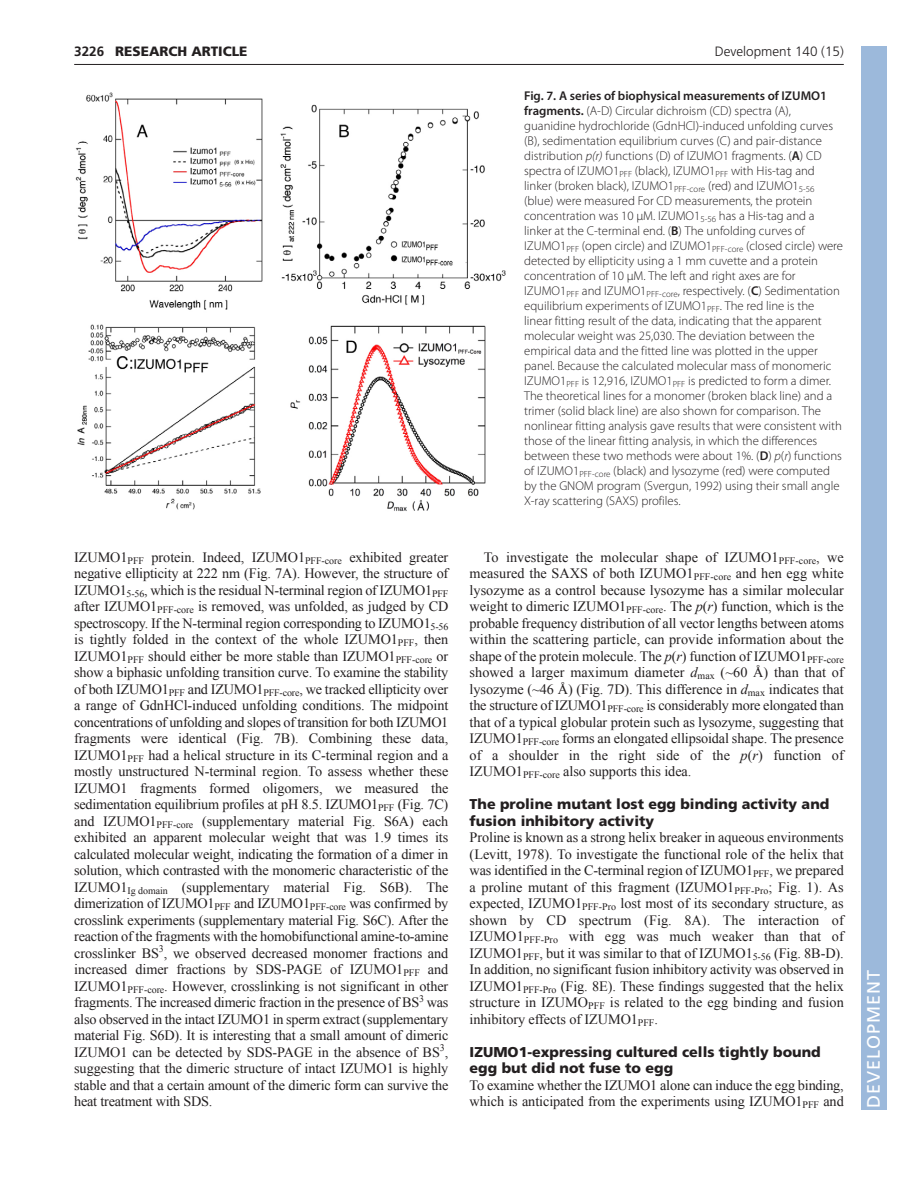
<style>
.page{position:relative;width:918px;height:1188px;background:#fff}
.page>*{position:absolute;margin:0;border:0;box-sizing:border-box;transform-origin:0 0}
.t1{font:18px "Frutiger LT Std";letter-spacing:.055em;color:#fff}
.t2{font:14.25px/16.5px "Times New Roman";letter-spacing:-.005em;color:#231f20;text-align:justify}
.t3{font:900 14.25px/16.5px "Frutiger LT Std";color:#231f20}
.t4{font:300 13.5px "Frutiger";color:#231f20}
.t5{font:900 13.5px "Frutiger LT Std";color:#231f20}
.t6{font:700 13.5px "Frutiger LT Std";color:#231f20}
.t7{font:300 12.75px/15px "Myriad Pro";color:#231f20}
.s1{font-weight:600}
.s2{font-style:italic}
</style>
<div class="page">
<hr style="left:74px;top:64px;width:770px;height:1px;background:#231f20">
<img style="left:75px;top:92px;width:431px;height:419px">
<div style="left:861px;top:46px;width:25px;height:1064px;background:#9cb9db"></div>
<p class="t6" style="left:74px;top:46px;width:32px">3226</p>
<p class="t5" style="left:115px;top:46px;width:134px">RESEARCH ARTICLE</p>
<p class="t4" style="left:715px;top:46px;width:131px">Development 140 (15)</p>
<p class="t7" style="left:524px;top:89px;width:320px"><span class="s1">Fig. 7. A series of biophysical measurements of IZUMO1 fragments.</span> (A-D) Circular dichroism (CD) spectra (A), guanidine hydrochloride (GdnHCl)-induced unfolding curves (B), sedimentation equilibrium curves (C) and pair-distance distribution <span class="s2">p(r)</span> functions (D) of IZUMO1 fragments. (<span class="s1">A</span>) CD spectra of IZUMO1<sub>PFF</sub> (black), IZUMO1<sub>PFF</sub> with His-tag and linker (broken black), IZUMO1<sub>PFF-core</sub> (red) and IZUMO1<sub>5-56 </sub>(blue) were measured For CD measurements, the protein concentration was 10 μM. IZUMO1<sub>5-56</sub> has a His-tag and a linker at the C-terminal end. (<span class="s1">B</span>) The unfolding curves of IZUMO1<sub>PFF</sub> (open circle) and IZUMO1<sub>PFF-core</sub> (closed circle) were detected by ellipticity using a 1 mm cuvette and a protein concentration of 10 μM. The left and right axes are for IZUMO1<sub>PFF</sub> and IZUMO1<sub>PFF-core</sub>, respectively. (<span class="s1">C</span>) Sedimentation equilibrium experiments of IZUMO1<sub>PFF</sub>. The red line is the linear fitting result of the data, indicating that the apparent molecular weight was 25,030. The deviation between the empirical data and the fitted line was plotted in the upper panel. Because the calculated molecular mass of monomeric IZUMO1<sub>PFF</sub> is 12,916, IZUMO1<sub>PFF</sub> is predicted to form a dimer.<br>The theoretical lines for a monomer (broken black line) and a trimer (solid black line) are also shown for comparison. The nonlinear fitting analysis gave results that were consistent with those of the linear fitting analysis, in which the differences between these two methods were about 1%. (<span class="s1">D</span>) <span class="s2">p</span>(<span class="s2">r</span>) functions of IZUMO1<sub>PFF-core</sub> (black) and lysozyme (red) were computed by the GNOM program (Svergun, 1992) using their small angle X-ray scattering (SAXS) profiles.</p>
<p class="t2" style="left:74px;top:549px;width:376px">IZUMO1<sub>PFF</sub> protein. Indeed, IZUMO1<sub>PFF-core</sub> exhibited greater negative ellipticity at 222 nm (Fig. 7A). However, the structure of IZUMO1<sub>5-56</sub>, which is the residual N-terminal region of IZUMO1<sub>PFF </sub>after IZUMO1<sub>PFF-core</sub> is removed, was unfolded, as judged by CD spectroscopy. If the N-terminal region corresponding to IZUMO1<sub>5-56 </sub>is tightly folded in the context of the whole IZUMO1<sub>PFF</sub>, then IZUMO1<sub>PFF</sub> should either be more stable than IZUMO1<sub>PFF-core</sub> or show a biphasic unfolding transition curve. To examine the stability of both IZUMO1<sub>PFF</sub> and IZUMO1<sub>PFF-core</sub>, we tracked ellipticity over a range of GdnHCl-induced unfolding conditions. The midpoint concentrations of unfolding and slopes of transition for both IZUMO1 fragments were identical (Fig. 7B). Combining these data, IZUMO1<sub>PFF</sub> had a helical structure in its C-terminal region and a mostly unstructured N-terminal region. To assess whether these IZUMO1 fragments formed oligomers, we measured the sedimentation equilibrium profiles at pH 8.5. IZUMO1<sub>PFF</sub> (Fig. 7C) and IZUMO1<sub>PFF-core</sub> (supplementary material Fig. S6A) each exhibited an apparent molecular weight that was 1.9 times its calculated molecular weight, indicating the formation of a dimer in solution, which contrasted with the monomeric characteristic of the IZUMO1<sub>Ig</sub> <sub>domain</sub> (supplementary material Fig. S6B). The dimerization of IZUMO1<sub>PFF</sub> and IZUMO1<sub>PFF-core</sub> was confirmed by crosslink experiments (supplementary material Fig. S6C). After the reaction of the fragments with the homobifunctional amine-to-amine crosslinker BS<sup>3</sup>, we observed decreased monomer fractions and increased dimer fractions by SDS-PAGE of IZUMO1<sub>PFF</sub> and IZUMO1<sub>PFF-core</sub>. However, crosslinking is not significant in other fragments. The increased dimeric fraction in the presence of BS<sup>3</sup> was also observed in the intact IZUMO1 in sperm extract (supplementary material Fig. S6D). It is interesting that a small amount of dimeric IZUMO1 can be detected by SDS-PAGE in the absence of BS<sup>3</sup>, suggesting that the dimeric structure of intact IZUMO1 is highly stable and that a certain amount of the dimeric form can survive the heat treatment with SDS.</p>
<p class="t2" style="left:470px;top:549px;width:376px;text-indent:14px">To investigate the molecular shape of IZUMO1<sub>PFF-core</sub>, we measured the SAXS of both IZUMO1<sub>PFF-core</sub> and hen egg white lysozyme as a control because lysozyme has a similar molecular weight to dimeric IZUMO1<sub>PFF-core</sub>. The <span class="s2">p</span>(<span class="s2">r</span>) function, which is the probable frequency distribution of all vector lengths between atoms within the scattering particle, can provide information about the shape of the protein molecule. The <span class="s2">p</span>(<span class="s2">r</span>) function of IZUMO1<sub>PFF-core </sub>showed a larger maximum diameter <span class="s2">d</span><sub>max</sub> (~60 Å) than that of lysozyme (~46 Å) (Fig. 7D). This difference in <span class="s2">d</span><sub>max</sub> indicates that the structure of IZUMO1<sub>PFF-core</sub> is considerably more elongated than that of a typical globular protein such as lysozyme, suggesting that IZUMO1<sub>PFF-core</sub> forms an elongated ellipsoidal shape. The presence of a shoulder in the right side of the <span class="s2">p</span>(<span class="s2">r</span>) function of IZUMO1<sub>PFF-core</sub> also supports this idea.</p>
<p class="t3" style="left:470px;top:797px;width:361px">The proline mutant lost egg binding activity and fusion inhibitory activity</p>
<p class="t2" style="left:470px;top:829px;width:376px">Proline is known as a strong helix breaker in aqueous environments (Levitt, 1978). To investigate the functional role of the helix that was identified in the C-terminal region of IZUMO1<sub>PFF</sub>, we prepared a proline mutant of this fragment (IZUMO1<sub>PFF-Pro</sub>; Fig. 1). As expected, IZUMO1<sub>PFF-Pro</sub> lost most of its secondary structure, as shown by CD spectrum (Fig. 8A). The interaction of IZUMO1<sub>PFF-Pro</sub> with egg was much weaker than that of IZUMO1<sub>PFF</sub>, but it was similar to that of IZUMO1<sub>5-56</sub> (Fig. 8B-D).<br>In addition, no significant fusion inhibitory activity was observed in IZUMO1<sub>PFF-Pro</sub> (Fig. 8E). These findings suggested that the helix structure in IZUMO<sub>PFF</sub> is related to the egg binding and fusion inhibitory effects of IZUMO1<sub>PFF</sub>.</p>
<p class="t3" style="left:470px;top:1045px;width:353px">IZUMO1-expressing cultured cells tightly bound egg but did not fuse to egg</p>
<p class="t2" style="left:470px;top:1077px;width:376px">To examine whether the IZUMO1 alone can induce the egg binding, which is anticipated from the experiments using IZUMO1<sub>PFF</sub> and</p>
<p class="t1" style="left:863px;top:1108px;width:140px;rotate:-90deg">DEVELOPMENT</p>
</div>
